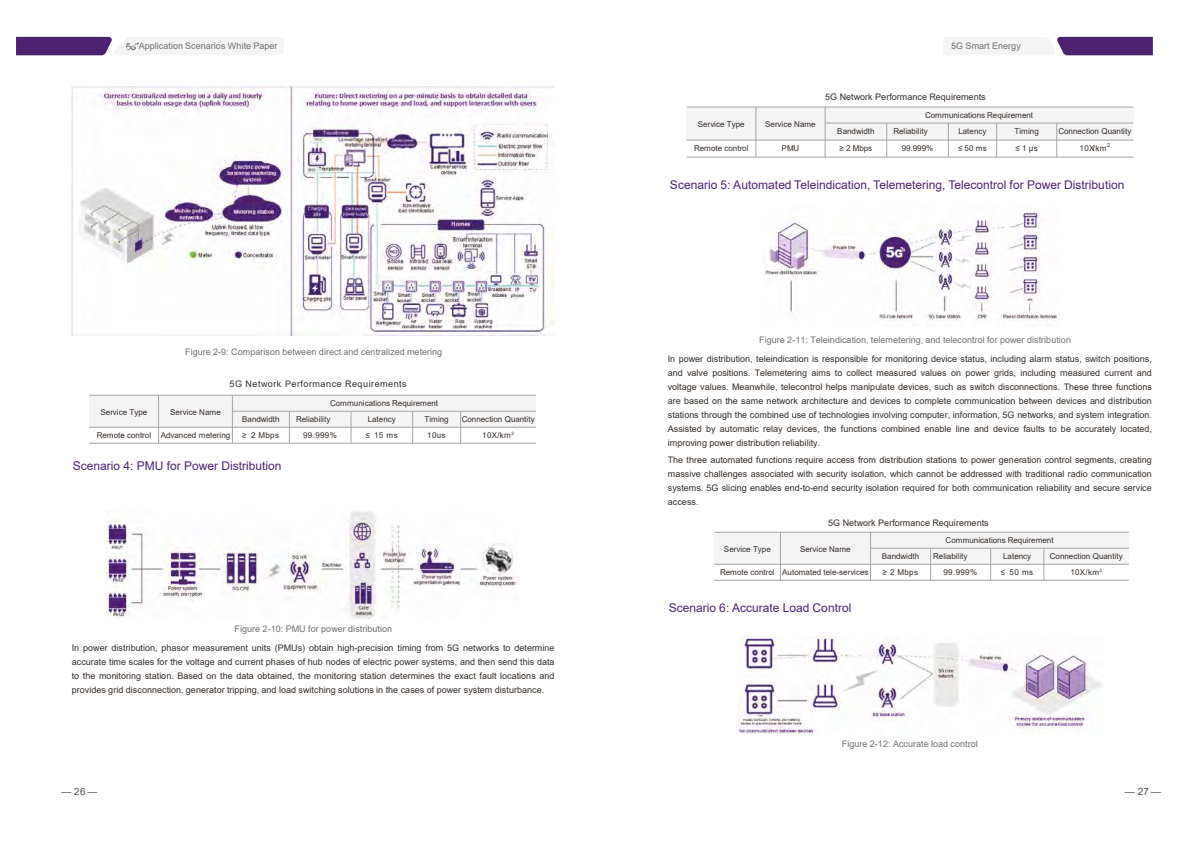
<style>
.page{position:relative;width:1191px;height:842px;background:#fff}
.page>*{position:absolute;margin:0;border:0;box-sizing:border-box;transform-origin:0 0}
.t1{font:12px "Arial";color:#4d2370}
.t2{font:10px "Arial";color:#57514f}
.t3{font:9px/14.1px "Arial";letter-spacing:.005em;color:#352d28;text-align:justify}
.t4{font:9px "Arial";letter-spacing:.005em;color:#736e6d}
.t5{font:9px "Arial";letter-spacing:.055em;color:#352d28}
.t6{font:8px "Arial";letter-spacing:-.005em;color:#352d28}
.t7{font:5.3px "Arial";color:#352d28}
</style>
<div class="page">
<svg style="left:16px;top:37px;width:267px;height:18px"></svg>
<svg style="left:944px;top:37px;width:208px;height:18px"></svg>
<div style="left:89px;top:395px;width:70px;height:32px;background:#f4f4f4"></div>
<div style="left:159px;top:395px;width:73px;height:32px;background:#f4f4f4"></div>
<div style="left:232px;top:395px;width:304px;height:16px;background:#f4f4f4"></div>
<div style="left:232px;top:411px;width:57px;height:16px;background:#f4f4f4"></div>
<div style="left:289px;top:411px;width:62px;height:16px;background:#f4f4f4"></div>
<div style="left:351px;top:411px;width:62px;height:16px;background:#f4f4f4"></div>
<div style="left:413px;top:411px;width:48px;height:16px;background:#f4f4f4"></div>
<div style="left:461px;top:411px;width:75px;height:16px;background:#f4f4f4"></div>
<hr style="left:158px;top:395px;width:1px;height:48px;background:#a5a5a4">
<svg style="left:232px;top:396px;width:1px;height:15px"></svg>
<hr style="left:232px;top:411px;width:1px;height:32px;background:#a5a5a4">
<hr style="left:289px;top:411px;width:1px;height:32px;background:#a5a5a4">
<hr style="left:351px;top:411px;width:1px;height:32px;background:#a5a5a4">
<hr style="left:412px;top:411px;width:1px;height:32px;background:#a5a5a4">
<hr style="left:460px;top:411px;width:1px;height:32px;background:#a5a5a4">
<hr style="left:232px;top:411px;width:304px;height:1px;background:#a5a5a4">
<hr style="left:89px;top:427px;width:447px;height:1px;background:#a5a5a4">
<hr style="left:89px;top:395px;width:447px;height:1px;background:#a5a5a4">
<hr style="left:89px;top:443px;width:447px;height:1px;background:#a5a5a4">
<div style="left:686px;top:107px;width:70px;height:33px;background:#f4f4f4"></div>
<div style="left:756px;top:107px;width:69px;height:33px;background:#f4f4f4"></div>
<div style="left:825px;top:107px;width:308px;height:16px;background:#f4f4f4"></div>
<div style="left:825px;top:123px;width:61px;height:17px;background:#f4f4f4"></div>
<div style="left:886px;top:123px;width:62px;height:17px;background:#f4f4f4"></div>
<div style="left:948px;top:123px;width:48px;height:17px;background:#f4f4f4"></div>
<div style="left:996px;top:123px;width:60px;height:17px;background:#f4f4f4"></div>
<div style="left:1056px;top:123px;width:77px;height:17px;background:#f4f4f4"></div>
<hr style="left:755px;top:107px;width:1px;height:50px;background:#a5a5a4">
<svg style="left:825px;top:108px;width:1px;height:15px"></svg>
<hr style="left:825px;top:123px;width:1px;height:34px;background:#a5a5a4">
<hr style="left:886px;top:123px;width:1px;height:34px;background:#a5a5a4">
<hr style="left:948px;top:123px;width:1px;height:34px;background:#a5a5a4">
<hr style="left:996px;top:123px;width:1px;height:34px;background:#a5a5a4">
<hr style="left:1056px;top:123px;width:1px;height:34px;background:#a5a5a4">
<hr style="left:825px;top:123px;width:308px;height:1px;background:#a5a5a4">
<hr style="left:686px;top:140px;width:447px;height:1px;background:#a5a5a4">
<hr style="left:686px;top:107px;width:447px;height:1px;background:#a5a5a4">
<hr style="left:686px;top:157px;width:447px;height:1px;background:#a5a5a4">
<div style="left:714px;top:532px;width:66px;height:32px;background:#f4f4f4"></div>
<div style="left:780px;top:532px;width:90px;height:32px;background:#f4f4f4"></div>
<div style="left:870px;top:532px;width:258px;height:16px;background:#f4f4f4"></div>
<div style="left:870px;top:548px;width:60px;height:16px;background:#f4f4f4"></div>
<div style="left:930px;top:548px;width:60px;height:16px;background:#f4f4f4"></div>
<div style="left:990px;top:548px;width:53px;height:16px;background:#f4f4f4"></div>
<div style="left:1043px;top:548px;width:85px;height:16px;background:#f4f4f4"></div>
<hr style="left:780px;top:532px;width:1px;height:48px;background:#a5a5a4">
<svg style="left:870px;top:533px;width:1px;height:15px"></svg>
<hr style="left:870px;top:548px;width:1px;height:32px;background:#a5a5a4">
<hr style="left:930px;top:548px;width:1px;height:32px;background:#a5a5a4">
<hr style="left:990px;top:548px;width:1px;height:32px;background:#a5a5a4">
<svg style="left:1043px;top:549px;width:1px;height:31px"></svg>
<hr style="left:870px;top:548px;width:258px;height:1px;background:#a5a5a4">
<hr style="left:714px;top:564px;width:329px;height:1px;background:#a5a5a4">
<hr style="left:1043px;top:564px;width:85px;height:1px;background:#a5a5a4">
<hr style="left:714px;top:532px;width:414px;height:1px;background:#a5a5a4">
<hr style="left:714px;top:580px;width:414px;height:1px;background:#a5a5a4">
<img style="left:72px;top:87px;width:483px;height:248px">
<img style="left:107px;top:511px;width:410px;height:107px">
<img style="left:763px;top:212px;width:296px;height:109px">
<img style="left:738px;top:636px;width:363px;height:97px">
<p class="t4" style="left:139px;top:40px;width:140px">Application Scenarios White Paper</p>
<p class="t4" style="left:185px;top:346px;width:258px">Figure 2-9: Comparison between direct and centralized metering</p>
<p class="t6" style="left:100px;top:406px;width:48px">Service Type</p>
<p class="t6" style="left:170px;top:406px;width:52px">Service Name</p>
<p class="t5" style="left:230px;top:378px;width:179px">5G Network Performance Requirements</p>
<p class="t6" style="left:330px;top:398px;width:110px">Communications Requirement</p>
<p class="t6" style="left:242px;top:414px;width:39px">Bandwidth</p>
<p class="t6" style="left:296px;top:414px;width:36px">Reliability</p>
<p class="t6" style="left:368px;top:414px;width:30px">Latency</p>
<p class="t6" style="left:424px;top:414px;width:26px">Timing</p>
<p class="t6" style="left:462px;top:414px;width:74px">Connection Quantity</p>
<p class="t6" style="left:97px;top:430px;width:135px">Remote control Advanced metering</p>
<p class="t6" style="left:242px;top:430px;width:38px">≥ 2 Mbps</p>
<p class="t6" style="left:303px;top:430px;width:35px">99.999%</p>
<p class="t6" style="left:365px;top:430px;width:34px">≤ 15 ms</p>
<p class="t6" style="left:427px;top:430px;width:20px">10us</p>
<p class="t6" style="left:482px;top:430px;width:33px">10X/km<sup>2</sup></p>
<h1 class="t1" style="left:73px;top:458px;width:210px">Scenario 4: PMU for Power Distribution</h1>
<p class="t4" style="left:235px;top:623px;width:159px">Figure 2-10: PMU for power distribution</p>
<p class="t3" style="left:72px;top:641px;width:484px">In power distribution, phasor measurement units (PMUs) obtain high-precision timing from 5G networks to determine accurate time scales for the voltage and current phases of hub nodes of electric power systems, and then send this data to the monitoring station. Based on the data obtained, the monitoring station determines the exact fault locations and provides grid disconnection, generator tripping, and load switching solutions in the cases of power system disturbance.</p>
<p class="t4" style="left:951px;top:40px;width:71px">5G Smart Energy</p>
<p class="t6" style="left:698px;top:118px;width:48px">Service Type</p>
<p class="t6" style="left:765px;top:118px;width:52px">Service Name</p>
<p class="t3" style="left:825px;top:90px;width:162px">5G Network Performance Requirements</p>
<p class="t6" style="left:925px;top:110px;width:110px">Communications Requirement</p>
<p class="t6" style="left:837px;top:126px;width:39px">Bandwidth</p>
<p class="t6" style="left:893px;top:126px;width:36px">Reliability</p>
<p class="t6" style="left:958px;top:126px;width:30px">Latency</p>
<p class="t6" style="left:1014px;top:126px;width:26px">Timing</p>
<p class="t6" style="left:1058px;top:126px;width:74px">Connection Quantity</p>
<p class="t7" style="left:1107px;top:141px;width:4px">2</p>
<p class="t6" style="left:694px;top:143px;width:56px">Remote control</p>
<p class="t6" style="left:781px;top:143px;width:19px">PMU</p>
<p class="t6" style="left:839px;top:143px;width:34px">≥ 2 Mbps</p>
<p class="t6" style="left:901px;top:143px;width:33px">99.999%</p>
<p class="t6" style="left:958px;top:143px;width:30px">≤ 50 ms</p>
<p class="t6" style="left:1015px;top:143px;width:24px">≤ 1 μs</p>
<p class="t6" style="left:1079px;top:143px;width:29px">10X/km</p>
<h1 class="t1" style="left:670px;top:176px;width:456px">Scenario 5: Automated Teleindication, Telemetering, Telecontrol for Power Distribution</h1>
<p class="t4" style="left:759px;top:333px;width:313px">Figure 2-11: Teleindication, telemetering, and telecontrol for power distribution</p>
<p class="t3" style="left:667px;top:352px;width:486px">In power distribution, teleindication is responsible for monitoring device status, including alarm status, switch positions, and valve positions. Telemetering aims to collect measured values on power grids, including measured current and voltage values. Meanwhile, telecontrol helps manipulate devices, such as switch disconnections. These three functions are based on the same network architecture and devices to complete communication between devices and distribution stations through the combined use of technologies involving computer, information, 5G networks, and system integration.<br>Assisted by automatic relay devices, the functions combined enable line and device faults to be accurately located, improving power distribution reliability.</p>
<p class="t3" style="left:668px;top:453px;width:485px">The three automated functions require access from distribution stations to power generation control segments, creating massive challenges associated with security isolation, which cannot be addressed with traditional radio communication systems. 5G slicing enables end-to-end security isolation required for both communication reliability and secure service access.</p>
<p class="t3" style="left:828px;top:515px;width:162px">5G Network Performance Requirements</p>
<p class="t6" style="left:724px;top:543px;width:48px">Service Type</p>
<p class="t6" style="left:800px;top:543px;width:52px">Service Name</p>
<p class="t6" style="left:945px;top:535px;width:110px">Communications Requirement</p>
<p class="t6" style="left:881px;top:551px;width:39px">Bandwidth</p>
<p class="t6" style="left:933px;top:551px;width:36px">Reliability</p>
<p class="t6" style="left:1003px;top:551px;width:30px">Latency</p>
<p class="t6" style="left:1049px;top:551px;width:74px">Connection Quantity</p>
<p class="t6" style="left:720px;top:567px;width:150px">Remote control Automated tele-services</p>
<p class="t6" style="left:882px;top:567px;width:37px">≥ 2 Mbps</p>
<p class="t6" style="left:943px;top:567px;width:35px">99.999%</p>
<p class="t6" style="left:1001px;top:567px;width:34px">≤ 50 ms</p>
<p class="t6" style="left:1070px;top:567px;width:33px">10X/km<sup>2</sup></p>
<h1 class="t1" style="left:668px;top:599px;width:184px">Scenario 6: Accurate Load Control</h1>
<p class="t4" style="left:842px;top:738px;width:137px">Figure 2-12: Accurate load control</p>
<p class="t2" style="left:61px;top:785px;width:38px">—26—</p>
<p class="t2" style="left:1125px;top:785px;width:38px">—27—</p>
</div>
